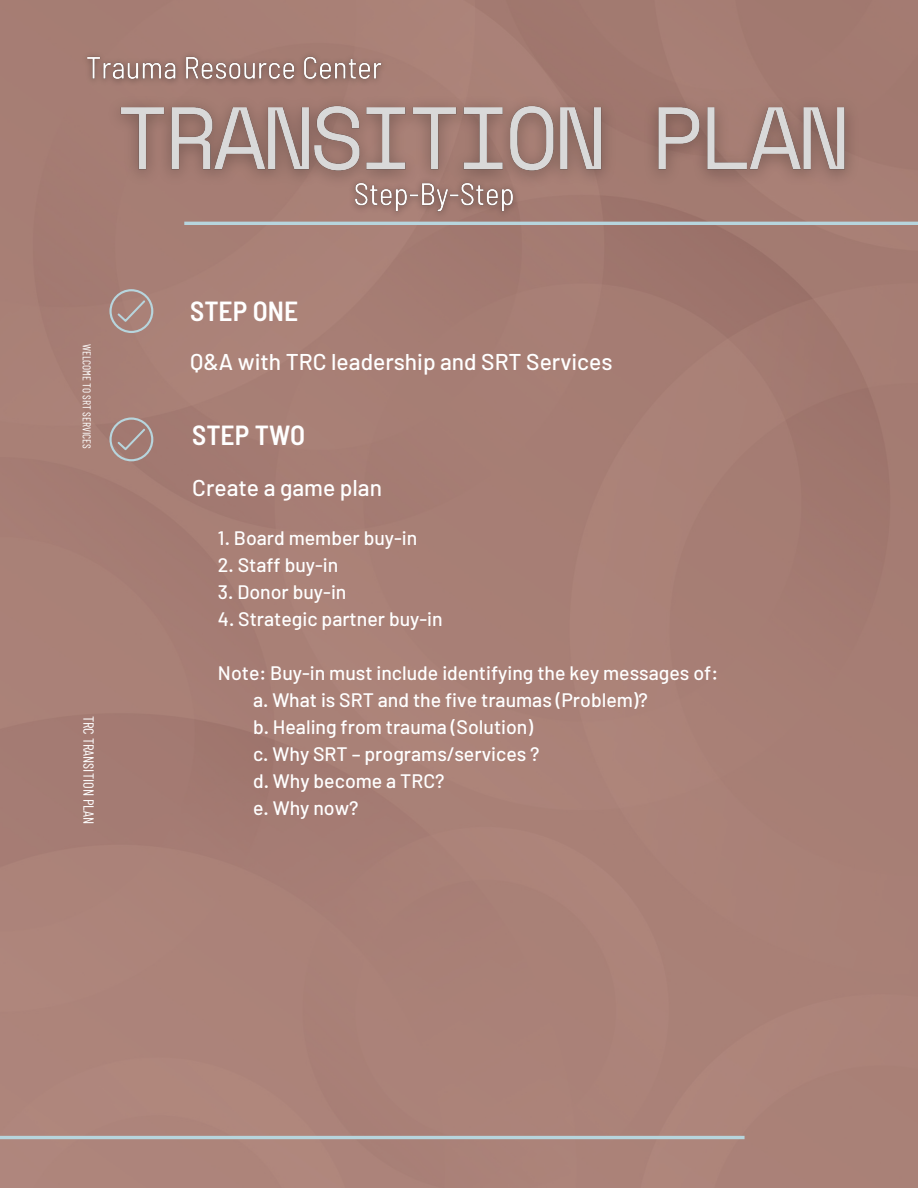
<style>
.page{position:relative;width:918px;height:1188px;background:#a98076}
.page>*{position:absolute;margin:0;border:0;box-sizing:border-box;transform-origin:0 0}
.t1{font:600 semi-condensed 27.6px "Barlow";color:#fff}
.t2{font:500 22.8px "Barlow";color:#fff}
.t3{font:500 19.5px/27px "Barlow";color:#fff}
.t4{font:14.55px "Barlow Condensed";color:#fff}
.t5{font:11.25px "Barlow Condensed";color:#fff}
</style>
<div class="page">
<svg style="left:109px;top:289px;width:44px;height:44px;background:#aa8e88"></svg>
<svg style="left:109px;top:417px;width:44px;height:44px;background:#a68a85"></svg>
<hr style="left:0;top:1136px;width:745px;height:3px;background:#b7d5dd">
<img style="left:95px;top:53px;width:773px;height:174px">
<img style="left:76px;top:38px;width:323px;height:60px">
<img style="left:343px;top:165px;width:183px;height:57px">
<hr style="left:184px;top:222px;width:734px;height:3px;background:#b7d5dd">
<p class="t5" style="left:94px;top:344px;width:106px;rotate:90deg">WELCOME TO SRT SERVICES</p>
<p class="t4" style="left:98px;top:716px;width:110px;rotate:90deg">TRC TRANSITION PLAN</p>
<h1 class="t1" style="left:190px;top:294px;width:109px">STEP ONE</h1>
<p class="t2" style="left:190px;top:347px;width:424px">Q&amp;A with TRC leadership and SRT Services</p>
<h1 class="t1" style="left:192px;top:418px;width:115px">STEP TWO</h1>
<p class="t2" style="left:192px;top:473px;width:191px">Create a game plan</p>
<p class="t3" style="left:218px;top:523px;width:201px">1. Board member buy-in</p>
<p class="t3" style="left:218px;top:550px;width:122px">2. Staff buy-in</p>
<p class="t3" style="left:218px;top:577px;width:130px">3. Donor buy-in</p>
<p class="t3" style="left:218px;top:604px;width:226px">4. Strategic partner buy-in</p>
<p class="t3" style="left:253px;top:658px;width:467px;text-indent:-35px">Note: Buy-in must include identifying the key messages of: a. What is SRT and the five traumas (Problem)?<br>b. Healing from trauma (Solution)<br>c. Why SRT – programs/services ?<br>d. Why become a TRC?<br>e. Why now?</p>
</div>
